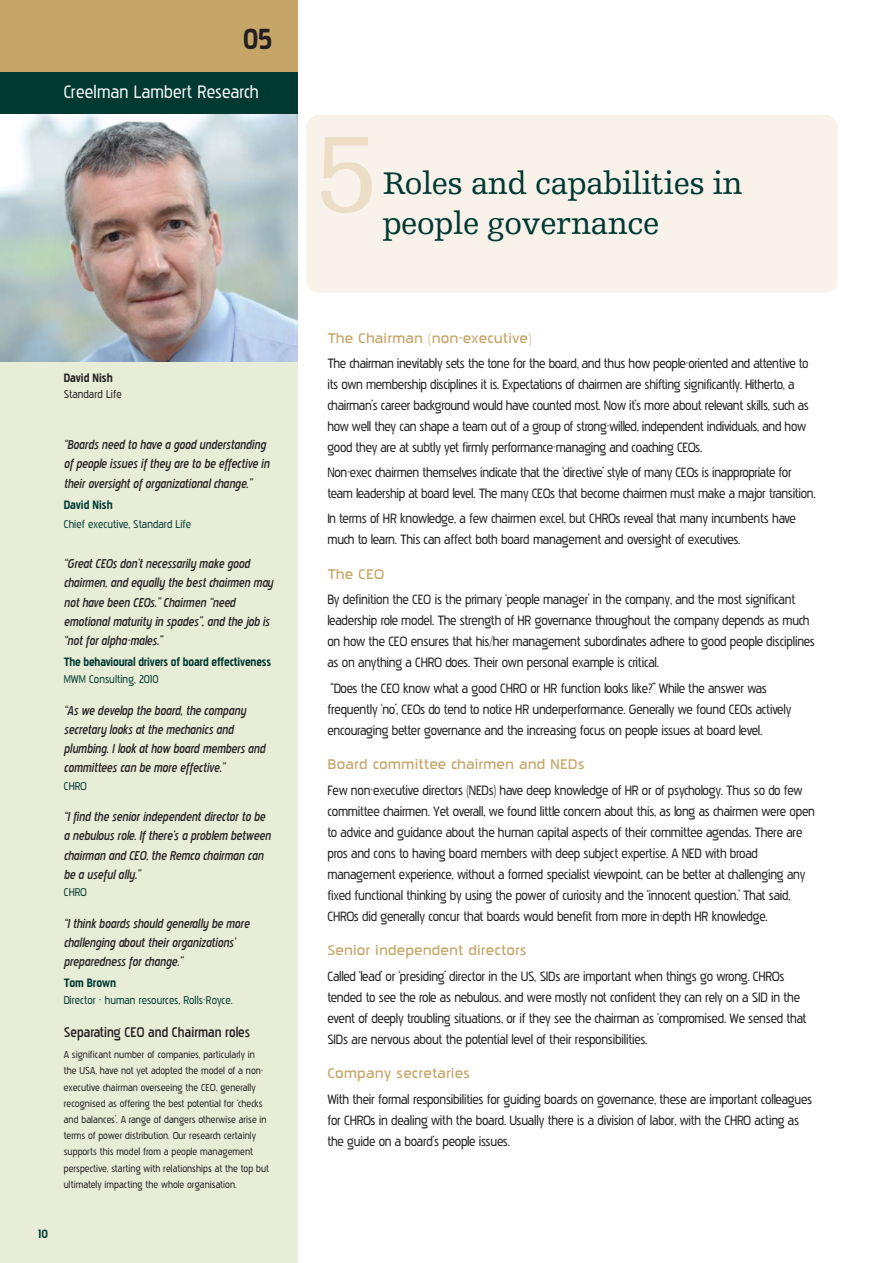
<style>
.page{position:relative;width:893px;height:1263px;background:#fff}
.page>*{position:absolute;margin:0;border:0;box-sizing:border-box;transform-origin:0 0}
.t1{font:114px "Humanist Slabserif 712 BT";color:#ecdec6}
.t2{font:700 36px "Pakenham Rg";color:#231f20}
.t3{font:33px/39.6px "Humanist Slabserif 712 BT";letter-spacing:-.01em;color:#003932}
.t4{font:24px "Pakenham Rg";letter-spacing:.005em;color:#fff}
.t5{font:18px/21px "Pakenham Rg";letter-spacing:-.015em;color:#231f20}
.t6{font:18px "Pakenham Xp Bk";color:#c6a668}
.t7{font:18px "Pakenham Bk";color:#231f20}
.t8{font:italic 16.5px/19px "Pakenham Bk";color:#231f20}
.t9{font:15px "Pakenham Rg";color:#003932}
.t10{font:700 15px "Pakenham Rg";letter-spacing:-.01em;color:#003932}
.t11{font:15px "Pakenham Rg";color:#231f20}
.t12{font:700 15px "Pakenham Rg";color:#231f20}
.t13{font:13.5px/16.2px "Pakenham Rg";color:#231f20}
</style>
<div class="page">
<div style="left:0;top:101px;width:298px;height:1162px;background:#e8edd7"></div>
<div style="left:0;top:0;width:298px;height:72px;background:#c6a668"></div>
<div style="left:0;top:72px;width:298px;height:43px;background:#003932"></div>
<div style="left:306px;top:115px;width:532px;height:178px;background:#f8f2eb;border-radius:13px"></div>
<img style="left:0;top:115px;width:298px;height:246px">
<h2 class="t2" style="left:243px;top:15px;width:31px">05</h2>
<h3 class="t4" style="left:64px;top:76px;width:197px">Creelman Lambert Research</h3>
<p class="t12" style="left:64px;top:368px;width:51px">David Nish</p>
<p class="t11" style="left:64px;top:384px;width:59px">Standard Life</p>
<p class="t10" style="left:38px;top:1224px;width:11px">10</p>
<p class="t8" style="left:64px;top:434px;width:207px">“Boards need to have a good understanding of people issues if they are to be effective in their oversight of organizational change.”</p>
<p class="t10" style="left:64px;top:495px;width:51px">David Nish</p>
<p class="t9" style="left:64px;top:514px;width:129px">Chief executive, Standard Life</p>
<p class="t8" style="left:64px;top:553px;width:211px">“Great CEOs don’t necessarily make good chairmen, and equally the best chairmen may not have been CEOs.” Chairmen “need emotional maturity in spades”, and the job is “not for alpha-males.”</p>
<p class="t10" style="left:64px;top:652px;width:209px">The behavioural drivers of board effectiveness</p>
<p class="t9" style="left:64px;top:669px;width:96px">MWM Consulting, 2010</p>
<p class="t8" style="left:64px;top:700px;width:203px">“As we develop the board, the company secretary looks at the mechanics and plumbing. I look at how board members and committees can be more effective.”</p>
<p class="t9" style="left:64px;top:776px;width:25px">CHRO</p>
<p class="t8" style="left:64px;top:806px;width:208px">“I find the senior independent director to be a nebulous role. If there’s a problem between chairman and CEO, the Remco chairman can be a useful ally.”</p>
<p class="t9" style="left:64px;top:882px;width:25px">CHRO</p>
<p class="t8" style="left:64px;top:912px;width:187px">“I think boards should generally be more challenging about their organizations’ preparedness for change.”</p>
<p class="t10" style="left:64px;top:973px;width:54px">Tom Brown</p>
<p class="t9" style="left:64px;top:990px;width:170px">Director - human resources, Rolls-Royce.</p>
<p class="t7" style="left:64px;top:1020px;width:188px">Separating CEO and Chairman roles</p>
<p class="t13" style="left:64px;top:1045px;width:207px">A significant number of companies, particularly in the USA, have not yet adopted the model of a non&shy;executive chairman overseeing the CEO, generally recognised as offering the best potential for ‘checks and balances’. A range of dangers otherwise arise in terms of power distribution. Our research certainly supports this model from a people management perspective, starting with relationships at the top but ultimately impacting the whole organisation.</p>
<h1 class="t1" style="left:315px;top:129px;width:65px">5</h1>
<h3 class="t3" style="left:383px;top:166px;width:361px">Roles and capabilities in people governance</h3>
<p class="t6" style="left:327px;top:326px;width:206px">The Chairman (non-executive)</p>
<p class="t5" style="left:327px;top:351px;width:483px">The chairman inevitably sets the tone for the board, and thus how people-oriented and attentive to its own membership disciplines it is. Expectations of chairmen are shifting significantly. Hitherto, a chairman’s career background would have counted most. Now it’s more about relevant skills, such as how well they can shape a team out of a group of strong-willed, independent individuals, and how good they are at subtly yet firmly performance-managing and coaching CEOs.</p>
<p class="t5" style="left:327px;top:460px;width:490px">Non-exec chairmen themselves indicate that the ‘directive’ style of many CEOs is inappropriate for team leadership at board level. The many CEOs that become chairmen must make a major transition.</p>
<p class="t5" style="left:327px;top:507px;width:470px">In terms of HR knowledge, a few chairmen excel, but CHROs reveal that many incumbents have much to learn. This can affect both board management and oversight of executives.</p>
<p class="t6" style="left:327px;top:562px;width:59px">The CEO</p>
<p class="t5" style="left:327px;top:588px;width:489px">By definition the CEO is the primary ‘people manager’ in the company, and the most significant leadership role model. The strength of HR governance throughout the company depends as much on how the CEO ensures that his/her management subordinates adhere to good people disciplines as on anything a CHRO does. Their own personal example is critical.</p>
<p class="t5" style="left:327px;top:676px;width:465px">“Does the CEO know what a good CHRO or HR function looks like?” While the answer was frequently ‘no’, CEOs do tend to notice HR underperformance. Generally we found CEOs actively encouraging better governance and the increasing focus on people issues at board level.</p>
<p class="t6" style="left:327px;top:752px;width:259px">Board committee chairmen and NEDs</p>
<p class="t5" style="left:327px;top:778px;width:489px">Few non-executive directors (NEDs) have deep knowledge of HR or of psychology. Thus so do few committee chairmen. Yet overall, we found little concern about this, as long as chairmen were open to advice and guidance about the human capital aspects of their committee agendas. There are pros and cons to having board members with deep subject expertise. A NED with broad management experience, without a formed specialist viewpoint, can be better at challenging any fixed functional thinking by using the power of curiosity and the ‘innocent question.’ That said, CHROs did generally concur that boards would benefit from more in-depth HR knowledge.</p>
<p class="t6" style="left:327px;top:938px;width:201px">Senior independent directors</p>
<p class="t5" style="left:327px;top:964px;width:481px">Called ‘lead’ or ‘presiding’ director in the US, SIDs are important when things go wrong. CHROs tended to see the role as nebulous, and were mostly not confident they can rely on a SID in the event of deeply troubling situations, or if they see the chairman as ‘compromised. We sensed that SIDs are nervous about the potential level of their responsibilities.</p>
<p class="t6" style="left:327px;top:1061px;width:144px">Company secretaries</p>
<p class="t5" style="left:327px;top:1087px;width:486px">With their formal responsibilities for guiding boards on governance, these are important colleagues for CHROs in dealing with the board. Usually there is a division of labor, with the CHRO acting as the guide on a board’s people issues.</p>
</div>
